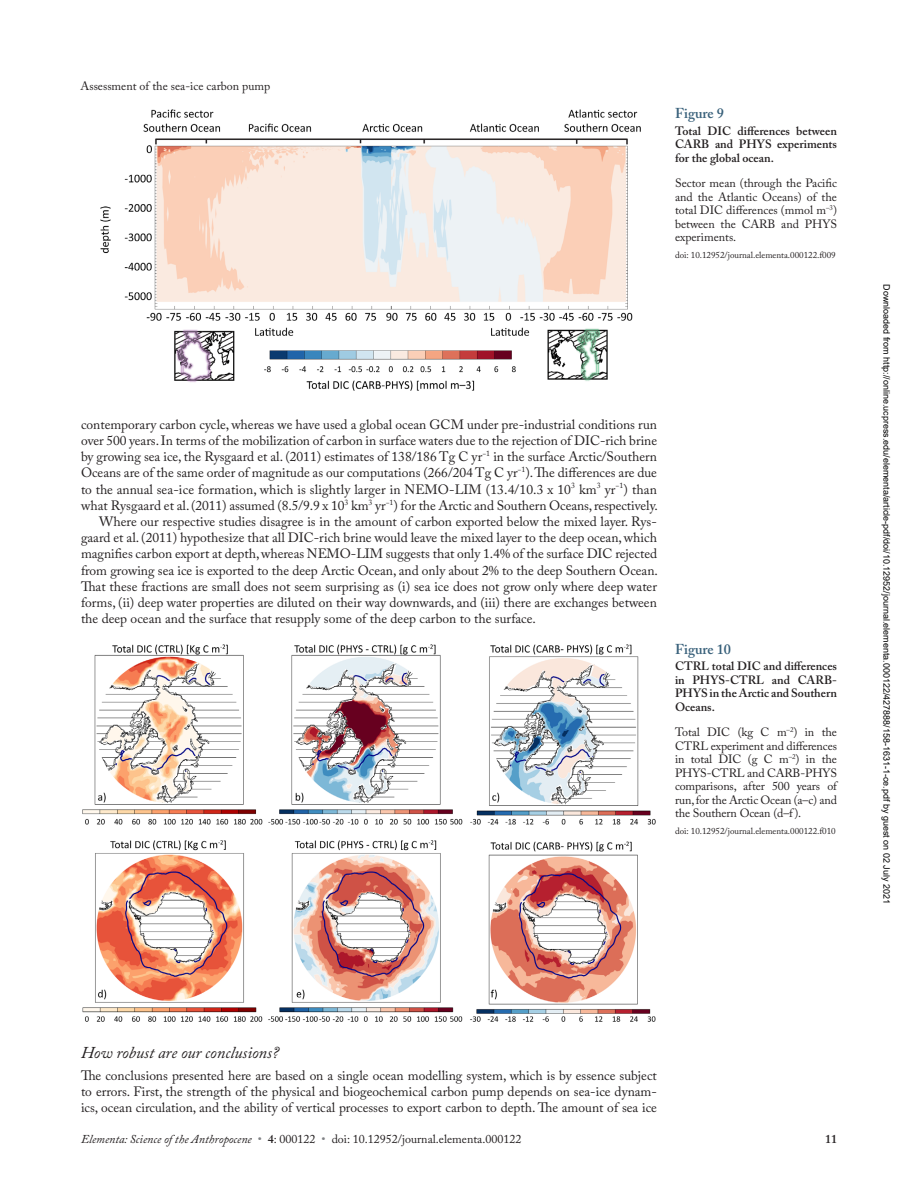
<style>
.page{position:relative;width:918px;height:1188px;background:#fff}
.page>*{position:absolute;margin:0;border:0;box-sizing:border-box;transform-origin:0 0}
._2_hd{font:italic 16.5px "Adobe Caslon Pro";color:#231f20}
.fig_num{font:600 14.25px "Adobe Caslon Pro";color:#38607a}
.text_f{font:13.5px/16.2px "Adobe Caslon Pro";color:#231f20;text-align:justify}
.text_l{font:13.5px/16.2px "Adobe Caslon Pro";color:#231f20;text-align:justify}
.fig_cap{font:12px/13.5px "Adobe Caslon Pro";color:#231f20;text-align:justify}
.fig_ttl{font:600 12px/13.5px "Adobe Caslon Pro";color:#231f20;text-align:justify}
.Running_Foot{font:12px "Adobe Caslon Pro";color:#231f20}
.t1{font:9px "Arial";color:#000}
.fig_doi{font:9px "Adobe Caslon Pro";color:#231f20}
.s1{font-style:italic}
.s2{color:#808285}
.s3{font-weight:600}
</style>
<div class="page">
<img style="left:82px;top:644px;width:574px;height:378px">
<img style="left:100px;top:109px;width:541px;height:282px">
<p class="fig_cap" style="left:81px;top:79px;width:191px">Assessment of the sea-ice carbon pump</p>
<p class="fig_num" style="left:675px;top:105px;width:50px">Figure 9</p>
<p class="fig_ttl" style="left:675px;top:124px;width:164px">Total DIC differences between CARB and PHYS experiments for the global ocean.</p>
<p class="fig_cap" style="left:675px;top:177px;width:164px">Sector mean (through the Pacific and the Atlantic Oceans) of the total DIC differences (mmol m<sup>–3</sup>) between the CARB and PHYS experiments.</p>
<p class="fig_doi" style="left:675px;top:250px;width:162px">doi: 10.12952/journal.elementa.000122.f009</p>
<p class="text_f" style="left:81px;top:416px;width:578px">contemporary carbon cycle, whereas we have used a global ocean GCM under pre-industrial conditions run over 500 years. In terms of the mobilization of carbon in surface waters due to the rejection of DIC-rich brine by growing sea ice, the Rysgaard et al. (2011) estimates of 138/186 Tg C yr<sup>−1</sup> in the surface Arctic/Southern Oceans are of the same order of magnitude as our computations (266/204 Tg C yr<sup>−1</sup>). The differences are due to the annual sea-ice formation, which is slightly larger in NEMO-LIM (13.4/10.3 x 10<sup>3</sup> km<sup>3</sup> yr<sup>−1</sup>) than what Rysgaard et al. (2011) assumed (8.5/9.9 x 10<sup>3</sup> km<sup>3</sup> yr<sup>−1</sup>) for the Arctic and Southern Oceans, respectively.</p>
<p class="text_l" style="left:81px;top:513px;width:579px;text-indent:18px">Where our respective studies disagree is in the amount of carbon exported below the mixed layer. Rys&shy;gaard et al. (2011) hypothesize that all DIC-rich brine would leave the mixed layer to the deep ocean, which magnifies carbon export at depth, whereas NEMO-LIM suggests that only 1.4% of the surface DIC rejected from growing sea ice is exported to the deep Arctic Ocean, and only about 2% to the deep Southern Ocean.<br>That these fractions are small does not seem surprising as (i) sea ice does not grow only where deep water forms, (ii) deep water properties are diluted on their way downwards, and (iii) there are exchanges between the deep ocean and the surface that resupply some of the deep carbon to the surface.</p>
<p class="fig_num" style="left:675px;top:641px;width:58px">Figure 10</p>
<p class="fig_ttl" style="left:675px;top:660px;width:164px">CTRL total DIC and differences in PHYS-CTRL and CARB-PHYS in the Arctic and Southern Oceans.</p>
<p class="fig_cap" style="left:675px;top:726px;width:164px">Total DIC (kg C m<sup>–2</sup>) in the CTRL experiment and differences in total DIC (g C m<sup>–2</sup>) in the PHYS-CTRL and CARB-PHYS comparisons, after 500 years of run, for the Arctic Ocean (a–c) and the Southern Ocean (d–f).</p>
<p class="fig_doi" style="left:675px;top:826px;width:162px">doi: 10.12952/journal.elementa.000122.f010</p>
<p class="t1" style="left:890px;top:284px;width:621px;rotate:90deg">Downloaded from http://online.ucpress.edu/elementa/article-pdf/doi/10.12952/journal.elementa.000122/427888/158-1631-1-ce.pdf by guest on 02 July 2021</p>
<p class="_2_hd" style="left:81px;top:1042px;width:200px">How robust are our conclusions?</p>
<p class="text_f" style="left:81px;top:1067px;width:578px">The conclusions presented here are based on a single ocean modelling system, which is by essence subject to errors. First, the strength of the physical and biogeochemical carbon pump depends on sea-ice dynam&shy;ics, ocean circulation, and the ability of vertical processes to export carbon to depth. The amount of sea ice</p>
<p class="Running_Foot" style="left:81px;top:1132px;width:442px"><span class="s1">Elementa: Science of the Anthropocene</span> <span class="s2">•</span> <span class="s3">4</span>: 000122 <span class="s2">•</span> doi: 10.12952/journal.elementa.000122</p>
<p class="fig_ttl" style="left:825px;top:1132px;width:13px">11</p>
</div>
